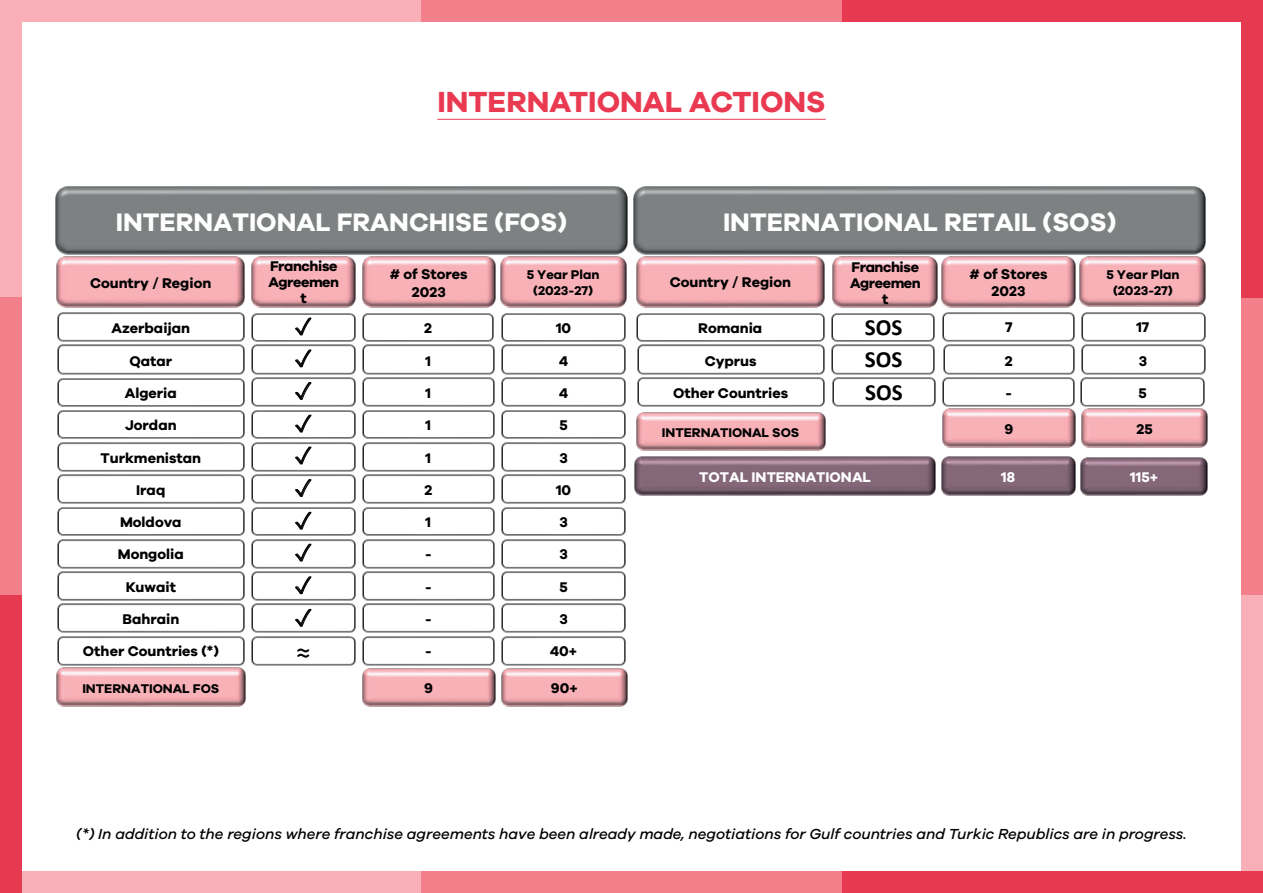
<style>
.page{position:relative;width:1263px;height:893px;background:#fff}
.page>*{position:absolute;margin:0;border:0;box-sizing:border-box;transform-origin:0 0}
.t1{font:700 30px "Galano Grotesque";color:#ea3a51}
.t2{font:28.95px "Calibri";color:#000001}
.t3{font:700 26.1px "Galano Grotesque";color:#fff}
.t4{font:700 23.25px "Calibri";letter-spacing:.005em;color:#000001}
.t5{font:italic 500 15px "Galano Grotesque";color:#000001}
.t6{font:700 14.55px/17.4px "Galano Grotesque";color:#000001;text-align:center}
.t7{font:700 14.55px/15.9px "Galano Grotesque";letter-spacing:-.03em;color:#000001;text-align:center}
.t8{font:700 14.55px "Galano Grotesque";color:#fff}
.t9{font:700 13.05px/15.9px "Galano Grotesque";color:#000001;text-align:center}
</style>
<div class="page">
<hr style="left:437px;top:119px;width:389px;height:1px;background:#ea3a51">
<div style="left:0;top:0;width:421px;height:21px;background:#f8afb7"></div>
<div style="left:0;top:872px;width:421px;height:21px;background:#f8afb7"></div>
<div style="left:0;top:0;width:21px;height:298px;background:#f8afb7"></div>
<div style="left:1242px;top:595px;width:21px;height:298px;background:#f8afb7"></div>
<div style="left:421px;top:0;width:421px;height:21px;background:#f27f8a"></div>
<div style="left:421px;top:872px;width:421px;height:21px;background:#f27f8a"></div>
<div style="left:0;top:298px;width:21px;height:297px;background:#f27f8a"></div>
<div style="left:1242px;top:298px;width:21px;height:297px;background:#f27f8a"></div>
<div style="left:842px;top:0;width:421px;height:21px;background:#e63a50"></div>
<div style="left:842px;top:872px;width:421px;height:21px;background:#e63a50"></div>
<div style="left:0;top:595px;width:21px;height:298px;background:#e63a50"></div>
<div style="left:1242px;top:0;width:21px;height:298px;background:#e63a50"></div>
<img style="left:56px;top:256px;width:189px;height:52px">
<img style="left:57px;top:312px;width:188px;height:30px">
<img style="left:362px;top:256px;width:134px;height:52px">
<img style="left:362px;top:313px;width:132px;height:29px">
<img style="left:56px;top:603px;width:190px;height:104px">
<img style="left:362px;top:668px;width:134px;height:39px">
<img style="left:251px;top:256px;width:105px;height:52px">
<img style="left:500px;top:256px;width:127px;height:52px">
<img style="left:501px;top:313px;width:125px;height:29px">
<img style="left:501px;top:668px;width:127px;height:39px">
<img style="left:251px;top:313px;width:105px;height:29px">
<img style="left:57px;top:344px;width:188px;height:31px">
<img style="left:362px;top:344px;width:133px;height:31px">
<img style="left:501px;top:344px;width:125px;height:31px">
<img style="left:251px;top:344px;width:105px;height:31px">
<img style="left:57px;top:378px;width:188px;height:94px">
<img style="left:362px;top:377px;width:133px;height:95px">
<img style="left:501px;top:377px;width:125px;height:95px">
<img style="left:251px;top:377px;width:105px;height:95px">
<img style="left:57px;top:474px;width:188px;height:95px">
<img style="left:362px;top:474px;width:133px;height:95px">
<img style="left:501px;top:474px;width:125px;height:95px">
<img style="left:251px;top:474px;width:105px;height:95px">
<img style="left:55px;top:186px;width:573px;height:69px">
<img style="left:636px;top:412px;width:190px;height:39px">
<img style="left:57px;top:571px;width:188px;height:30px">
<img style="left:362px;top:571px;width:133px;height:30px">
<img style="left:501px;top:571px;width:125px;height:30px">
<img style="left:251px;top:571px;width:105px;height:30px">
<img style="left:636px;top:313px;width:189px;height:29px">
<img style="left:831px;top:313px;width:104px;height:29px">
<img style="left:637px;top:344px;width:188px;height:31px">
<img style="left:831px;top:344px;width:104px;height:31px">
<img style="left:362px;top:603px;width:133px;height:63px">
<img style="left:501px;top:603px;width:125px;height:63px">
<img style="left:633px;top:186px;width:573px;height:69px">
<img style="left:634px;top:456px;width:302px;height:40px">
<img style="left:941px;top:456px;width:135px;height:40px">
<img style="left:1080px;top:457px;width:128px;height:39px">
<img style="left:637px;top:377px;width:188px;height:30px">
<img style="left:832px;top:377px;width:104px;height:30px">
<img style="left:251px;top:603px;width:105px;height:63px">
<img style="left:636px;top:256px;width:189px;height:52px">
<img style="left:941px;top:256px;width:135px;height:52px">
<img style="left:1079px;top:256px;width:127px;height:51px">
<img style="left:942px;top:312px;width:133px;height:30px">
<img style="left:1081px;top:312px;width:125px;height:30px">
<img style="left:943px;top:344px;width:132px;height:31px">
<img style="left:1081px;top:344px;width:125px;height:31px">
<img style="left:942px;top:377px;width:134px;height:71px">
<img style="left:1080px;top:377px;width:125px;height:30px">
<img style="left:1081px;top:408px;width:127px;height:40px">
<img style="left:832px;top:256px;width:106px;height:52px">
<svg style="left:296px;top:318px;width:15px;height:17px"></svg>
<svg style="left:296px;top:350px;width:15px;height:17px"></svg>
<svg style="left:296px;top:382px;width:15px;height:17px"></svg>
<svg style="left:296px;top:415px;width:15px;height:17px"></svg>
<svg style="left:296px;top:447px;width:15px;height:17px"></svg>
<svg style="left:296px;top:479px;width:15px;height:18px"></svg>
<svg style="left:296px;top:512px;width:15px;height:17px"></svg>
<svg style="left:296px;top:544px;width:15px;height:17px"></svg>
<svg style="left:296px;top:576px;width:15px;height:18px"></svg>
<svg style="left:296px;top:609px;width:15px;height:17px"></svg>
<h1 class="t1" style="left:437px;top:83px;width:390px">INTERNATIONAL ACTIONS</h1>
<h3 class="t3" style="left:116px;top:206px;width:453px">INTERNATIONAL FRANCHISE (FOS)</h3>
<p class="t6" style="left:90px;top:274px;width:123px">Country / Region</p>
<p class="t6" style="left:112px;top:319px;width:80px">Azerbaijan</p>
<p class="t7" style="left:269px;top:258px;width:72px">Franchise<br>Agreemen t</p>
<p class="t9" style="left:527px;top:267px;width:74px">5 Year Plan (2023-27)</p>
<p class="t6" style="left:556px;top:319px;width:17px">10</p>
<p class="t6" style="left:390px;top:265px;width:79px"># of Stores<br>2023</p>
<p class="t6" style="left:424px;top:319px;width:9px">2</p>
<p class="t6" style="left:129px;top:352px;width:44px">Qatar</p>
<p class="t6" style="left:426px;top:352px;width:7px">1</p>
<p class="t6" style="left:559px;top:352px;width:11px">4</p>
<p class="t6" style="left:125px;top:384px;width:53px">Algeria</p>
<p class="t6" style="left:426px;top:383px;width:7px">1</p>
<p class="t6" style="left:559px;top:383px;width:11px">4</p>
<p class="t6" style="left:125px;top:416px;width:53px">Jordan</p>
<p class="t6" style="left:426px;top:416px;width:7px">1</p>
<p class="t6" style="left:559px;top:416px;width:10px">5</p>
<p class="t6" style="left:101px;top:449px;width:102px">Turkmenistan</p>
<p class="t6" style="left:426px;top:449px;width:7px">1</p>
<p class="t6" style="left:559px;top:449px;width:10px">3</p>
<p class="t6" style="left:136px;top:481px;width:31px">Iraq</p>
<p class="t6" style="left:424px;top:481px;width:9px">2</p>
<p class="t6" style="left:556px;top:481px;width:17px">10</p>
<p class="t6" style="left:120px;top:513px;width:63px">Moldova</p>
<p class="t6" style="left:426px;top:513px;width:7px">1</p>
<p class="t6" style="left:559px;top:513px;width:10px">3</p>
<p class="t6" style="left:118px;top:545px;width:67px">Mongolia</p>
<p class="t6" style="left:425px;top:545px;width:8px">-</p>
<p class="t6" style="left:559px;top:545px;width:10px">3</p>
<p class="t6" style="left:126px;top:578px;width:52px">Kuwait</p>
<p class="t6" style="left:425px;top:578px;width:8px">-</p>
<p class="t6" style="left:559px;top:578px;width:10px">5</p>
<p class="t6" style="left:122px;top:610px;width:58px">Bahrain</p>
<p class="t6" style="left:425px;top:610px;width:8px">-</p>
<p class="t6" style="left:559px;top:610px;width:10px">3</p>
<p class="t6" style="left:83px;top:642px;width:137px">Other Countries (*)</p>
<h2 class="t2" style="left:296px;top:631px;width:16px">≈</h2>
<p class="t6" style="left:425px;top:642px;width:8px">-</p>
<p class="t6" style="left:550px;top:642px;width:28px">40+</p>
<p class="t9" style="left:82px;top:680px;width:138px">INTERNATIONAL FOS</p>
<p class="t6" style="left:424px;top:679px;width:10px">9</p>
<p class="t6" style="left:551px;top:679px;width:28px">90+</p>
<h3 class="t3" style="left:723px;top:206px;width:395px">INTERNATIONAL RETAIL (SOS)</h3>
<p class="t7" style="left:850px;top:259px;width:72px">Franchise<br>Agreemen t</p>
<p class="t6" style="left:670px;top:273px;width:123px">Country / Region</p>
<p class="t6" style="left:969px;top:265px;width:79px"># of Stores<br>2023</p>
<p class="t9" style="left:1106px;top:266px;width:74px">5 Year Plan (2023-27)</p>
<p class="t6" style="left:1005px;top:318px;width:9px">7</p>
<p class="t6" style="left:1136px;top:318px;width:15px">17</p>
<p class="t6" style="left:1005px;top:352px;width:9px">2</p>
<p class="t6" style="left:1139px;top:352px;width:10px">3</p>
<p class="t6" style="left:1005px;top:383px;width:8px">-</p>
<p class="t6" style="left:1138px;top:383px;width:10px">5</p>
<p class="t6" style="left:1004px;top:420px;width:10px">9</p>
<p class="t6" style="left:1136px;top:420px;width:18px">25</p>
<p class="t6" style="left:698px;top:319px;width:66px">Romania</p>
<h3 class="t4" style="left:865px;top:311px;width:39px">SOS</h3>
<p class="t6" style="left:705px;top:352px;width:53px">Cyprus</p>
<h3 class="t4" style="left:865px;top:343px;width:39px">SOS</h3>
<p class="t6" style="left:673px;top:383px;width:117px">Other Countries</p>
<h3 class="t4" style="left:865px;top:376px;width:39px">SOS</h3>
<p class="t9" style="left:662px;top:424px;width:139px">INTERNATIONAL SOS</p>
<p class="t8" style="left:699px;top:468px;width:173px">TOTAL INTERNATIONAL</p>
<p class="t8" style="left:1001px;top:468px;width:15px">18</p>
<p class="t8" style="left:1130px;top:468px;width:29px">115+</p>
<p class="t5" style="left:76px;top:825px;width:1112px">(*) In addition to the regions where franchise agreements have been already made, negotiations for Gulf countries and Turkic Republics are in progress.</p>
</div>
